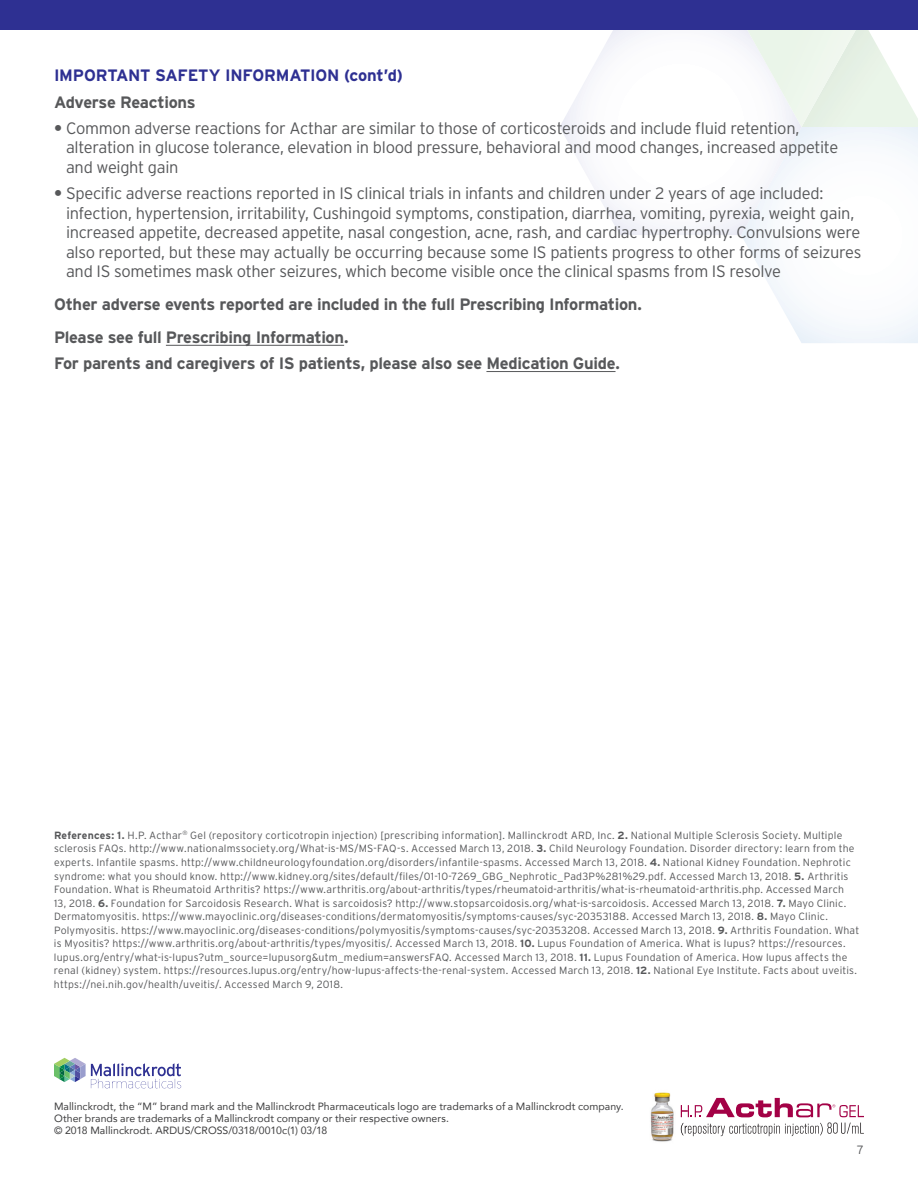
<style>
.page{position:relative;width:918px;height:1188px;background:#fff}
.page>*{position:absolute;margin:0;border:0;box-sizing:border-box;transform-origin:0 0}
.t1{font:300 16.5px/19.5px "Interstate";letter-spacing:-.02em;color:#57585a}
.t2{font:700 16.5px/33px "Interstate";letter-spacing:-.02em;color:#57585a}
.t3{font:700 16.5px "Interstate";letter-spacing:-.015em;color:#2e3092}
.t4{font:300 12px "Interstate";color:#57585a}
.t5{font:300 10.5px/13.5px "Interstate";letter-spacing:.02em;color:#57585a}
.t6{font:10.5px/12px "Avenir";letter-spacing:.005em;color:#3e3e3f}
.s1{font-weight:700}
</style>
<div class="page">
<img style="left:650px;top:1092px;width:34px;height:50px">
<svg style="left:681px;top:1123px;width:183px;height:13px"></svg>
<svg style="left:681px;top:1098px;width:183px;height:19px"></svg>
<svg style="left:560px;top:29px;width:176px;height:206px"></svg>
<svg style="left:736px;top:29px;width:182px;height:314px"></svg>
<div style="left:0;top:0;width:918px;height:29px;background:#2e3092"></div>
<hr style="left:166px;top:345px;width:178px;height:1px;background:#57585a">
<hr style="left:486px;top:371px;width:130px;height:1px;background:#57585a">
<svg style="left:54px;top:1058px;width:127px;height:30px"></svg>
<h1 class="t3" style="left:54px;top:66px;width:350px">IMPORTANT SAFETY INFORMATION (cont’d)</h1>
<h1 class="t2" style="left:54px;top:85px;width:143px">Adverse Reactions</h1>
<p class="t1" style="left:66px;top:118px;width:774px;text-indent:-12px"><span class="s1">•</span> Common adverse reactions for Acthar are similar to those of corticosteroids and include fluid retention, alteration in glucose tolerance, elevation in blood pressure, behavioral and mood changes, increased appetite and weight gain</p>
<p class="t1" style="left:66px;top:183px;width:797px;text-indent:-12px"><span class="s1">•</span> Specific adverse reactions reported in IS clinical trials in infants and children under 2 years of age included: infection, hypertension, irritability, Cushingoid symptoms, constipation, diarrhea, vomiting, pyrexia, weight gain, increased appetite, decreased appetite, nasal congestion, acne, rash, and cardiac hypertrophy. Convulsions were also reported, but these may actually be occurring because some IS patients progress to other forms of seizures and IS sometimes mask other seizures, which become visible once the clinical spasms from IS resolve</p>
<h1 class="t2" style="left:54px;top:288px;width:590px">Other adverse events reported are included in the full Prescribing Information.<br>Please see full Prescribing Information.</h1>
<h1 class="t2" style="left:54px;top:347px;width:568px">For parents and caregivers of IS patients, please also see Medication Guide.</h1>
<p class="t5" style="left:54px;top:828px;width:807px"><span class="s1">References: 1.</span> H.P. Acthar<sup>®</sup> Gel (repository corticotropin injection) [prescribing information]. Mallinckrodt ARD, Inc. <span class="s1">2.</span> National Multiple Sclerosis Society. Multiple sclerosis FAQs. http://www.nationalmssociety.org/What-is-MS/MS-FAQ-s. Accessed March 13, 2018. <span class="s1">3.</span> Child Neurology Foundation. Disorder directory: learn from the experts. Infantile spasms. http://www.childneurologyfoundation.org/disorders/infantile-spasms. Accessed March 13, 2018. <span class="s1">4.</span> National Kidney Foundation. Nephrotic syndrome: what you should know. http://www.kidney.org/sites/default/files/01-10-7269_GBG_Nephrotic_Pad3P%281%29.pdf. Accessed March 13, 2018. <span class="s1">5.</span> Arthritis Foundation. What is Rheumatoid Arthritis? https://www.arthritis.org/about-arthritis/types/rheumatoid-arthritis/what-is-rheumatoid-arthritis.php. Accessed March<br>13, 2018. <span class="s1">6.</span> Foundation for Sarcoidosis Research. What is sarcoidosis? http://www.stopsarcoidosis.org/what-is-sarcoidosis. Accessed March 13, 2018. <span class="s1">7.</span> Mayo Clinic.<br>Dermatomyositis. https://www.mayoclinic.org/diseases-conditions/dermatomyositis/symptoms-causes/syc-20353188. Accessed March 13, 2018. <span class="s1">8.</span> Mayo Clinic.<br>Polymyositis. https://www.mayoclinic.org/diseases-conditions/polymyositis/symptoms-causes/syc-20353208. Accessed March 13, 2018. <span class="s1">9.</span> Arthritis Foundation. What is Myositis? https://www.arthritis.org/about-arthritis/types/myositis/. Accessed March 13, 2018. <span class="s1">10.</span> Lupus Foundation of America. What is lupus? https://resources. lupus.org/entry/what-is-lupus?utm_source=lupusorg&amp;utm_medium=answersFAQ. Accessed March 13, 2018. <span class="s1">11.</span> Lupus Foundation of America. How lupus affects the renal (kidney) system. https://resources.lupus.org/entry/how-lupus-affects-the-renal-system. Accessed March 13, 2018. <span class="s1">12.</span> National Eye Institute. Facts about uveitis. https://nei.nih.gov/health/uveitis/. Accessed March 9, 2018.</p>
<p class="t6" style="left:54px;top:1100px;width:571px">Mallinckrodt, the “M” brand mark and the Mallinckrodt Pharmaceuticals logo are trademarks of a Mallinckrodt company.<br>Other brands are trademarks of a Mallinckrodt company or their respective owners.<br>© 2018 Mallinckrodt. ARDUS/CROSS/0318/0010c(1) 03/18</p>
<p class="t4" style="left:857px;top:1143px;width:8px">7</p>
</div>
